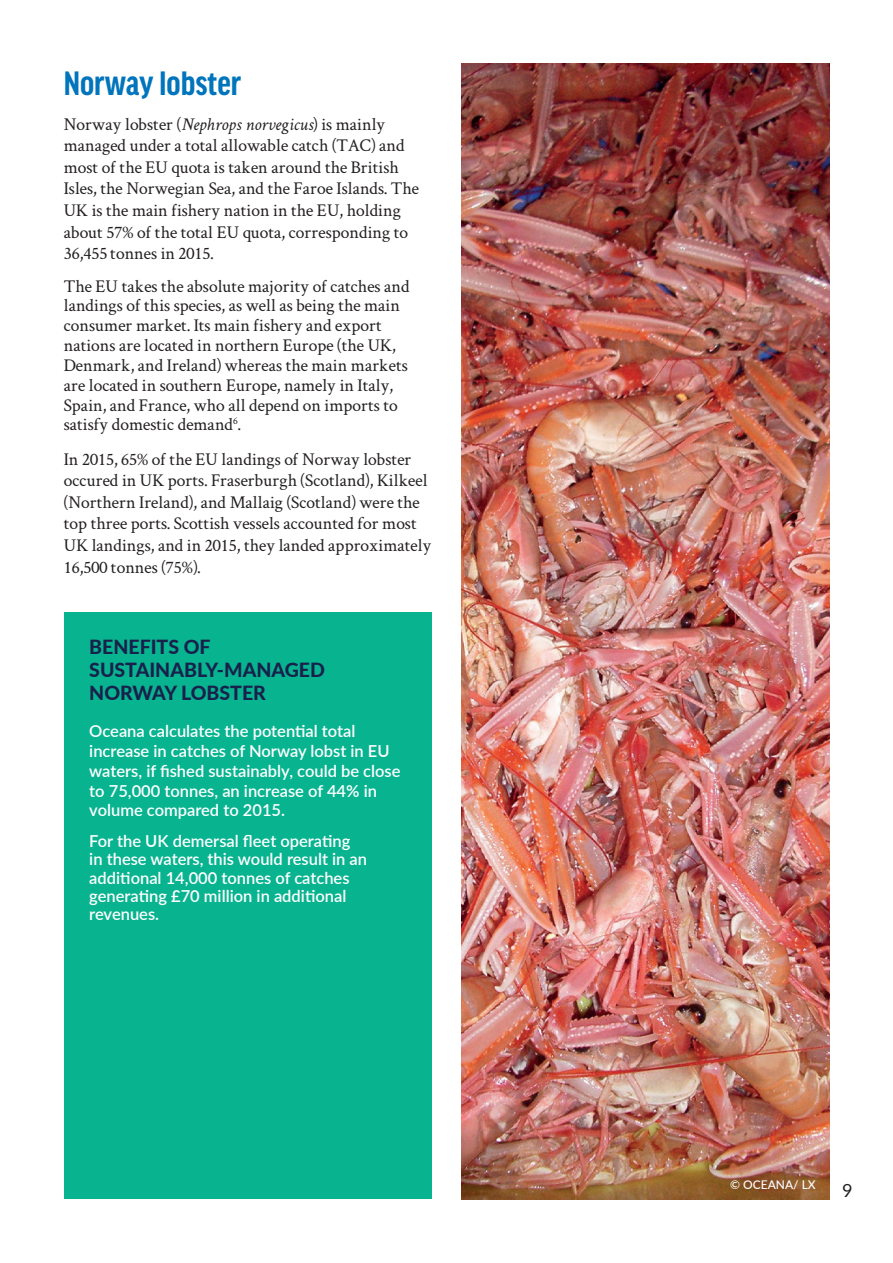
<style>
.page{position:relative;width:893px;height:1263px;background:#fff}
.page>*{position:absolute;margin:0;border:0;box-sizing:border-box;transform-origin:0 0}
.t1{font:700 condensed 36px "Good Headline OT";color:#0074bc}
.t2{font:800 19.5px/23.4px "Lato";color:#18214b}
.t3{font:18px/21.6px "Crimson Text";color:#231f20}
.t4{font:18px "Lato";color:#231f20}
.t5{font:600 16.5px/19.8px "Lato";color:#fff}
.t6{font:500 12px "Lato";color:#fff}
.s1{font-style:italic}
</style>
<div class="page">
<img style="left:461px;top:64px;width:368px;height:1135px">
<div style="left:64px;top:612px;width:368px;height:587px;background:#08b490"></div>
<h1 class="t1" style="left:64px;top:67px;width:179px">Norway lobster</h1>
<p class="t3" style="left:64px;top:112px;width:357px">Norway lobster (<span class="s1">Nephrops norvegicus</span>) is mainly managed under a total allowable catch (TAC) and most of the EU quota is taken around the British Isles, the Norwegian Sea, and the Faroe Islands. The UK is the main fishery nation in the EU, holding about 57% of the total EU quota, corresponding to 36,455 tonnes in 2015.</p>
<p class="t3" style="left:64px;top:275px;width:347px;line-height:19.8px">The EU takes the absolute majority of catches and landings of this species, as well as being the main consumer market. Its main fishery and export nations are located in northern Europe (the UK, Denmark, and Ireland) whereas the main markets are located in southern Europe, namely in Italy, Spain, and France, who all depend on imports to satisfy domestic demand<sup>6</sup>.</p>
<p class="t3" style="left:64px;top:447px;width:369px">In 2015, 65% of the EU landings of Norway lobster occured in UK ports. Fraserburgh (Scotland), Kilkeel (Northern Ireland), and Mallaig (Scotland) were the top three ports. Scottish vessels accounted for most UK landings, and in 2015, they landed approximately 16,500 tonnes (75%).</p>
<p class="t2" style="left:89px;top:634px;width:237px">BENEFITS OF<br>SUSTAINABLY‑MANAGED<br>NORWAY LOBSTER</p>
<p class="t5" style="left:89px;top:720px;width:313px">Oceana calculates the potential total increase in catches of Norway lobst in EU waters, if fished sustainably, could be close to 75,000 tonnes, an increase of 44% in volume compared to 2015.</p>
<p class="t5" style="left:89px;top:831px;width:279px;line-height:18.1px">For the UK demersal fleet operating in these waters, this would result in an additional 14,000 tonnes of catches generating £70 million in additional revenues.</p>
<p class="t6" style="left:730px;top:1176px;width:87px">© OCEANA/ LX</p>
<p class="t4" style="left:842px;top:1181px;width:12px">9</p>
</div>
